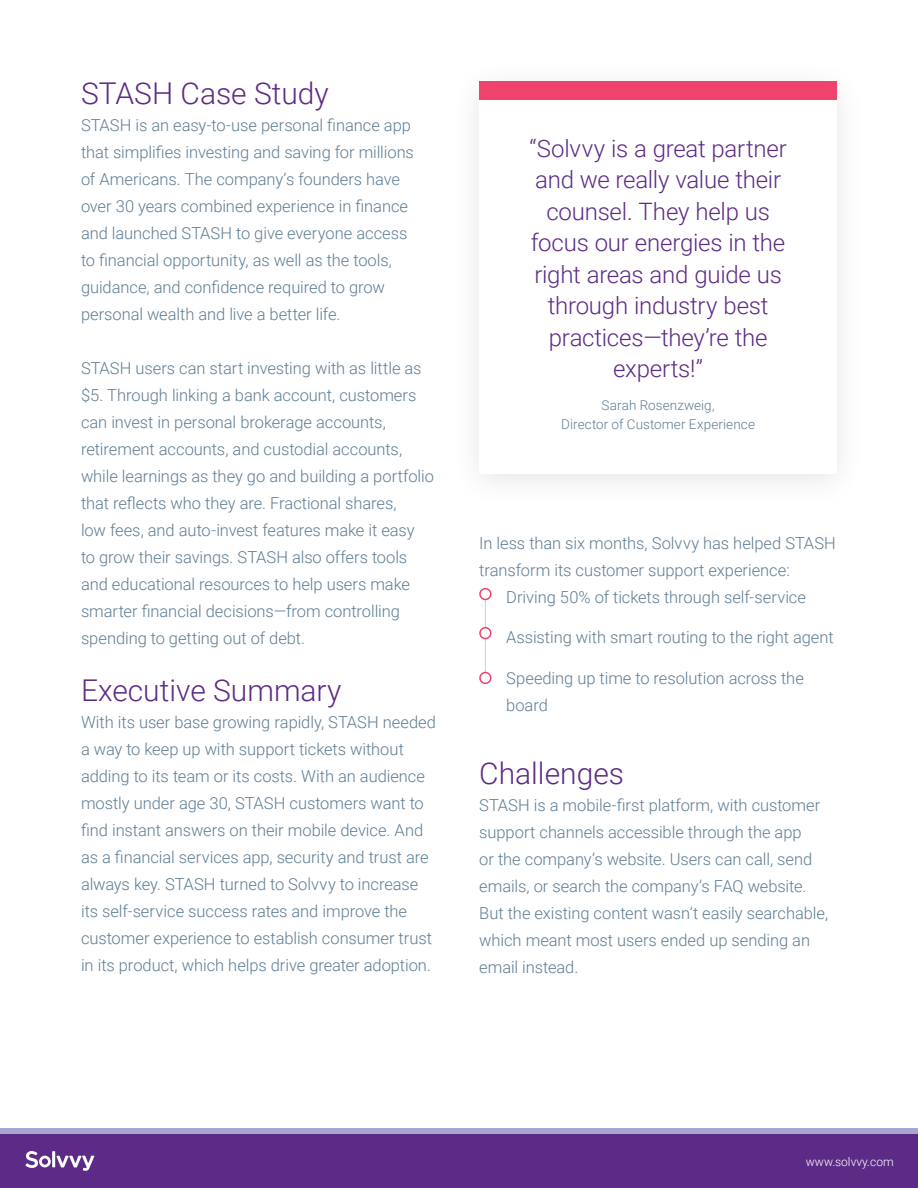
<style>
.page{position:relative;width:918px;height:1188px;background:#fff}
.page>*{position:absolute;margin:0;border:0;box-sizing:border-box;transform-origin:0 0}
.t1{font:300 30px "Roboto";color:#5c2b85}
.t2{font:300 24px/31.5px "Roboto";letter-spacing:-.01em;color:#5c2b85;text-align:center}
.t3{font:300 16.5px/27px "Roboto";letter-spacing:-.005em;color:#5e7d94}
.t4{font:300 13.5px/19.5px "Roboto";letter-spacing:.005em;color:#5e7d94;text-align:center}
.t5{font:300 12px "Roboto";color:#fff}
</style>
<div class="page">
<div style="left:479px;top:81px;width:358px;height:19px;background:#ef426d"></div>
<div style="left:0;top:1134px;width:918px;height:54px;background:#5c2b85"></div>
<div style="left:0;top:1128px;width:918px;height:6px;background:#aaa4d1"></div>
<svg style="left:25px;top:1151px;width:69px;height:20px"></svg>
<hr style="left:485px;top:594px;width:1px;height:84px;background:#d2d0ce">
<div style="left:480px;top:589px;width:11px;height:10px;background:#fff;border-radius:50%"></div>
<div style="left:479px;top:588px;width:13px;height:12px;border:2px solid #ef426d;border-radius:50%"></div>
<div style="left:480px;top:628px;width:11px;height:11px;background:#fff;border-radius:50%"></div>
<div style="left:479px;top:627px;width:13px;height:12px;border:2px solid #ef426d;border-radius:50%"></div>
<div style="left:480px;top:673px;width:11px;height:10px;background:#fff;border-radius:50%"></div>
<div style="left:479px;top:672px;width:13px;height:12px;border:2px solid #ef426d;border-radius:50%"></div>
<h1 class="t1" style="left:81px;top:72px;width:249px">STASH Case Study</h1>
<p class="t3" style="left:81px;top:111px;width:335px">STASH is an easy-to-use personal finance app that simplifies investing and saving for millions of Americans. The company’s founders have over 30 years combined experience in finance and launched STASH to give everyone access to financial opportunity, as well as the tools, guidance, and confidence required to grow personal wealth and live a better life.</p>
<p class="t3" style="left:81px;top:354px;width:354px">STASH users can start investing with as little as $5. Through linking a bank account, customers can invest in personal brokerage accounts, retirement accounts, and custodial accounts, while learnings as they go and building a portfolio that reflects who they are. Fractional shares,<br>low fees, and auto-invest features make it easy<br>to grow their savings. STASH also offers tools and educational resources to help users make smarter financial decisions—from controlling spending to getting out of debt.</p>
<h1 class="t1" style="left:81px;top:669px;width:262px">Executive Summary</h1>
<p class="t3" style="left:81px;top:708px;width:357px">With its user base growing rapidly, STASH needed a way to keep up with support tickets without adding to its team or its costs. With an audience mostly under age 30, STASH customers want to find instant answers on their mobile device. And as a financial services app, security and trust are always key. STASH turned to Solvvy to increase its self-service success rates and improve the customer experience to establish consumer trust in its product, which helps drive greater adoption.</p>
<h2 class="t2" style="left:529px;top:132px;width:259px">“Solvvy is a great partner and we really value their counsel. They help us focus our energies in the right areas and guide us through industry best practices—they’re the experts!”</h2>
<p class="t4" style="left:561px;top:395px;width:195px">Sarah Rosenzweig,<br>Director of Customer Experience</p>
<p class="t3" style="left:479px;top:529px;width:358px">In less than six months, Solvvy has helped STASH</p>
<p class="t3" style="left:479px;top:556px;width:312px">transform its customer support experience:</p>
<p class="t3" style="left:506px;top:583px;width:301px">Driving 50% of tickets through self-service</p>
<p class="t3" style="left:506px;top:623px;width:329px">Assisting with smart routing to the right agent</p>
<p class="t3" style="left:506px;top:664px;width:299px">Speeding up time to resolution across the board</p>
<h1 class="t1" style="left:479px;top:753px;width:146px">Challenges</h1>
<p class="t3" style="left:479px;top:791px;width:351px">STASH is a mobile-first platform, with customer support channels accessible through the app<br>or the company’s website. Users can call, send emails, or search the company’s FAQ website.<br>But the existing content wasn’t easily searchable, which meant most users ended up sending an email instead.</p>
<p class="t5" style="left:806px;top:1153px;width:89px">www.solvvy.com</p>
</div>
